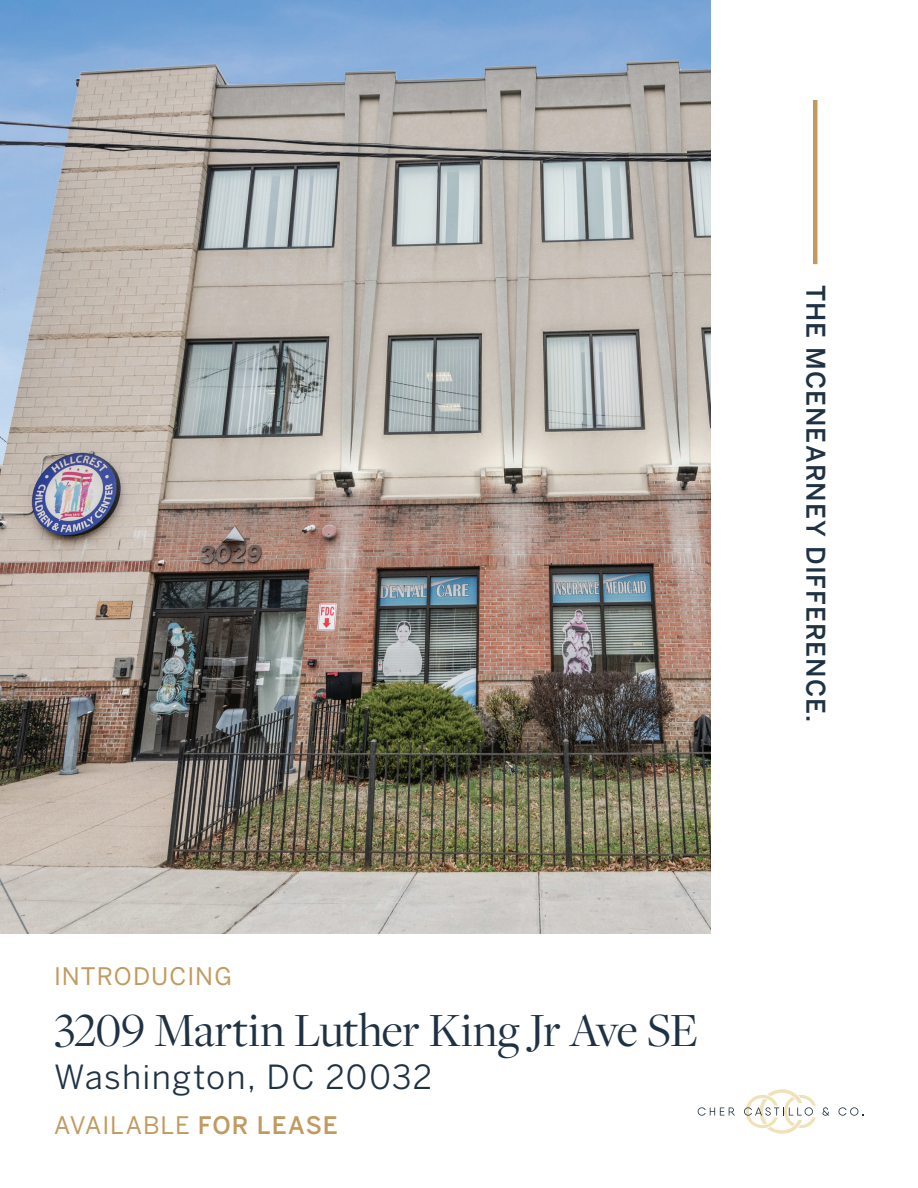
<style>
.page{position:relative;width:918px;height:1188px;background:#fff}
.page>*{position:absolute;margin:0;border:0;box-sizing:border-box;transform-origin:0 0}
.t1{font:49.5px "Freight Disp Pro";letter-spacing:-.01em;color:#1f3243}
.t2{font:33px "Benton Sans";letter-spacing:.04em;color:#1f3243}
.t3{font:500 25.5px "Benton Sans";letter-spacing:.04em;color:#1f3243}
.t4{font:24px "Benton Sans";letter-spacing:.04em;color:#c19a5f}
.s1{font-weight:500}
</style>
<div class="page">
<img style="left:0;top:0;width:711px;height:933px">
<hr style="left:813px;top:100px;width:4px;height:164px;background:#c19a5f">
<svg style="left:698px;top:1107px;width:37px;height:9px"></svg>
<svg style="left:744px;top:1089px;width:72px;height:45px"></svg>
<svg style="left:823px;top:1107px;width:6px;height:9px"></svg>
<svg style="left:839px;top:1107px;width:25px;height:9px"></svg>
<p class="t4" style="left:54px;top:962px;width:179px">INTRODUCING</p>
<p class="t1" style="left:54px;top:998px;width:646px">3209 Martin Luther King Jr Ave SE</p>
<p class="t2" style="left:54px;top:1058px;width:380px">Washington, DC 20032</p>
<p class="t4" style="left:54px;top:1111px;width:285px">AVAILABLE <span class="s1">FOR LEASE</span></p>
<p class="t3" style="left:831px;top:285px;width:439px;rotate:90deg">THE MCENEARNEY DIFFERENCE.</p>
</div>
